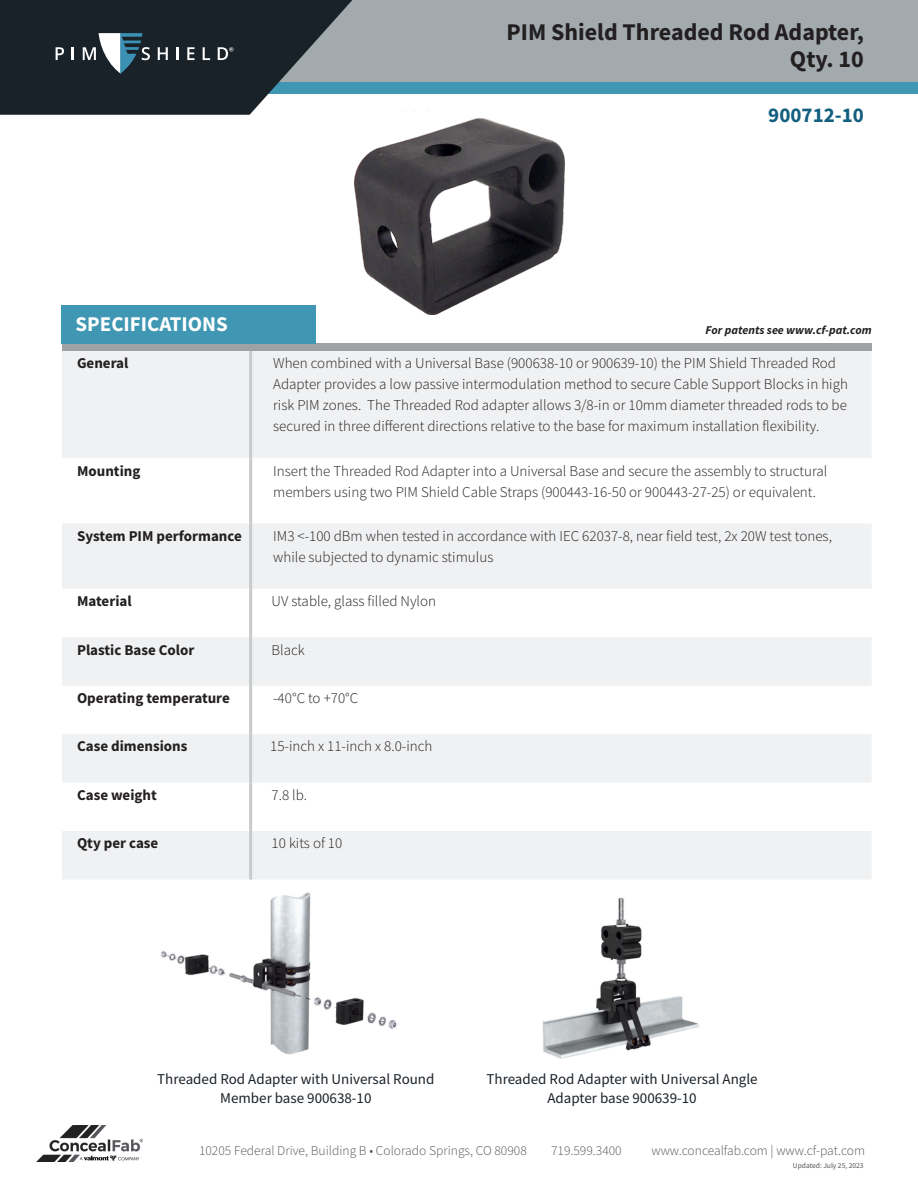
<style>
.page{position:relative;width:918px;height:1188px;background:#fff}
.page>*{position:absolute;margin:0;border:0;box-sizing:border-box;transform-origin:0 0}
.t1{font:700 24px "Source Sans Pro";color:#231f20}
.t2{font:700 21px "Source Sans Pro";color:#fff}
.t3{font:700 21px "Source Sans Pro";color:#135f7f}
.t4{font:300 15px/21px "Source Sans Pro";color:#231f20}
.t5{font:700 15px "Source Sans Pro";color:#231f20}
.t6{font:15px/18.9px "Source Sans Pro";color:#1a2229;text-align:center}
.t7{font:300 13.5px "Source Sans Pro";color:#54555a}
.t8{font:italic 700 12px "Source Sans Pro";color:#231f20}
.t9{font:7.5px "Source Sans Pro";color:#54555a}
</style>
<div class="page">
<div style="left:364px;top:0;width:554px;height:82px;background:#a2aaad"></div>
<div style="left:0;top:82px;width:918px;height:12px;background:#3f97b4"></div>
<svg style="left:0;top:0;width:364px;height:115px;background:#384249"></svg>
<img style="left:37px;top:1126px;width:106px;height:36px">
<div style="left:62px;top:343px;width:810px;height:8px;background:#a0a1a5"></div>
<div style="left:62px;top:305px;width:254px;height:38px;background:#3f97b4"></div>
<img style="left:339px;top:101px;width:226px;height:214px">
<svg style="left:62px;top:351px;width:809px;height:529px;fill:#f0f1f2"></svg>
<hr style="left:249px;top:351px;width:3px;height:107px;background:#c9cacc">
<hr style="left:249px;top:458px;width:3px;height:66px;background:#c9cacc">
<hr style="left:249px;top:524px;width:3px;height:65px;background:#c9cacc">
<hr style="left:249px;top:589px;width:3px;height:48px;background:#c9cacc">
<hr style="left:249px;top:637px;width:3px;height:49px;background:#c9cacc">
<hr style="left:249px;top:686px;width:3px;height:48px;background:#c9cacc">
<hr style="left:249px;top:734px;width:3px;height:49px;background:#c9cacc">
<hr style="left:249px;top:783px;width:3px;height:48px;background:#c9cacc">
<hr style="left:249px;top:831px;width:3px;height:49px;background:#c9cacc">
<img style="left:160px;top:892px;width:237px;height:163px">
<img style="left:542px;top:898px;width:157px;height:161px">
<div style="left:673px;top:886px;width:45px;height:47px;background:#fff"></div>
<p class="t2" style="left:76px;top:309px;width:154px">SPECIFICATIONS</p>
<p class="t1" style="left:506px;top:16px;width:359px">PIM Shield Threaded Rod Adapter,</p>
<p class="t1" style="left:790px;top:43px;width:76px">Qty. 10</p>
<p class="t3" style="left:768px;top:101px;width:97px">900712-10</p>
<p class="t8" style="left:706px;top:322px;width:167px">For patents see www.cf-pat.com</p>
<p class="t5" style="left:77px;top:353px;width:53px">General</p>
<p class="t4" style="left:273px;top:353px;width:576px">When combined with a Universal Base (900638-10 or 900639-10) the PIM Shield Threaded Rod Adapter provides a low passive intermodulation method to secure Cable Support Blocks in high risk PIM zones. The Threaded Rod adapter allows 3/8-in or 10mm diameter threaded rods to be secured in three different directions relative to the base for maximum installation flexibility.</p>
<p class="t5" style="left:77px;top:460px;width:65px">Mounting</p>
<p class="t4" style="left:273px;top:460px;width:556px">Insert the Threaded Rod Adapter into a Universal Base and secure the assembly to structural members using two PIM Shield Cable Straps (900443-16-50 or 900443-27-25) or equivalent.</p>
<p class="t5" style="left:77px;top:526px;width:166px">System PIM performance</p>
<p class="t4" style="left:273px;top:525px;width:560px">IM3 &lt;-100 dBm when tested in accordance with IEC 62037-8, near field test, 2x 20W test tones, while subjected to dynamic stimulus</p>
<p class="t5" style="left:77px;top:591px;width:56px">Material</p>
<p class="t4" style="left:272px;top:591px;width:166px">UV stable, glass filled Nylon</p>
<p class="t5" style="left:77px;top:639px;width:119px">Plastic Base Color</p>
<p class="t4" style="left:272px;top:639px;width:35px">Black</p>
<p class="t5" style="left:77px;top:688px;width:154px">Operating temperature</p>
<p class="t4" style="left:273px;top:687px;width:87px">-40°C to +70°C</p>
<p class="t5" style="left:77px;top:736px;width:112px">Case dimensions</p>
<p class="t4" style="left:270px;top:736px;width:164px">15-inch x 11-inch x 8.0-inch</p>
<p class="t5" style="left:77px;top:785px;width:81px">Case weight</p>
<p class="t4" style="left:272px;top:784px;width:37px">7.8 lb.</p>
<p class="t5" style="left:77px;top:833px;width:83px">Qty per case</p>
<p class="t4" style="left:272px;top:833px;width:72px">10 kits of 10</p>
<p class="t6" style="left:157px;top:1070px;width:279px">Threaded Rod Adapter with Universal Round<br>Member base 900638-10</p>
<p class="t6" style="left:487px;top:1070px;width:273px">Threaded Rod Adapter with Universal Angle<br>Adapter base 900639-10</p>
<p class="t7" style="left:199px;top:1142px;width:329px">10205 Federal Drive, Building B • Colorado Springs, CO 80908</p>
<p class="t7" style="left:551px;top:1142px;width:72px">719.599.3400</p>
<p class="t7" style="left:651px;top:1142px;width:215px">www.concealfab.com | www.cf-pat.com</p>
<p class="t9" style="left:793px;top:1160px;width:72px">Updated: July 25, 2023</p>
</div>
